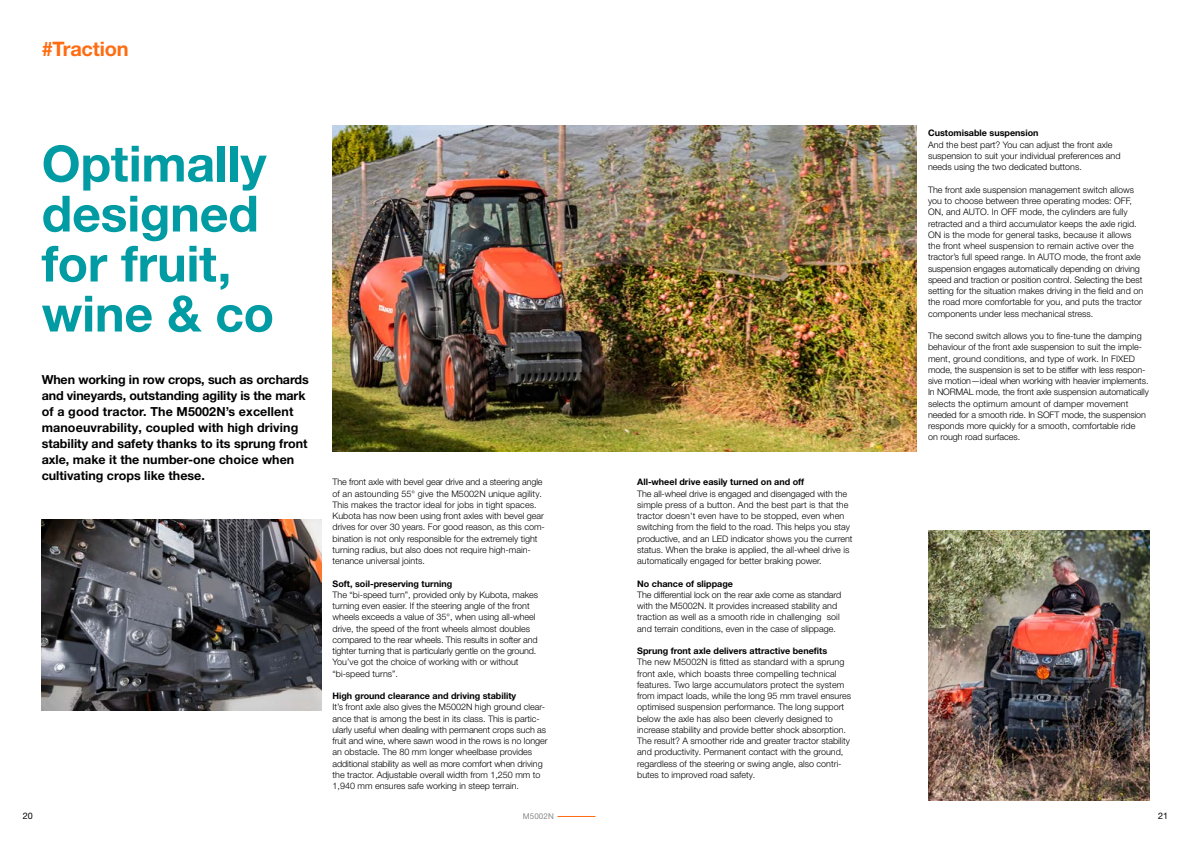
<style>
.page{position:relative;width:1191px;height:842px;background:#fff}
.page>*{position:absolute;margin:0;border:0;box-sizing:border-box;transform-origin:0 0}
.t1{font:700 50px/50px "Helvetica Neue LT Pro";letter-spacing:-.005em;color:#009ba3}
.t2{font:700 20px "Helvetica Neue LT Pro";letter-spacing:-.01em;color:#ff6c11}
.t3{font:700 12.5px/16px "Helvetica Neue LT Pro";color:#000}
.t4{font:300 9px/11.2px "Helvetica Neue LT Pro";color:#000}
.t5{font:700 9px "Helvetica Neue LT Pro";color:#000}
.t6{font:9px "Helvetica Neue LT Pro";color:#000}
.t7{font:8px "Helvetica Neue LT Pro";letter-spacing:.01em;color:#878786}
</style>
<div class="page">
<hr style="left:557px;top:816px;width:38px;height:1px;background:#ff6c11">
<img style="left:332px;top:125px;width:584px;height:326px">
<img style="left:42px;top:519px;width:279px;height:191px">
<img style="left:928px;top:530px;width:221px;height:270px">
<h2 class="t2" style="left:42px;top:36px;width:88px">#Traction</h2>
<h1 class="t1" style="left:42px;top:138px;width:234px">Optimally designed for fruit, wine &amp; co</h1>
<p class="t3" style="left:42px;top:371px;width:268px">When working in row crops, such as orchards and vineyards, outstanding agility is the mark of a good tractor. The M5002N’s excellent manoeuvrability, coupled with high driving stability and safety thanks to its sprung front axle, make it the number-one choice when cultivating crops like these.</p>
<p class="t4" style="left:332px;top:476px;width:214px">The front axle with bevel gear drive and a steering angle of an astounding 55° give the M5002N unique agility.<br>This makes the tractor ideal for jobs in tight spaces.<br>Kubota has now been using front axles with bevel gear drives for over 30 years. For good reason, as this com&shy;bination is not only responsible for the extremely tight turning radius, but also does not require high-main&shy;tenance universal joints.</p>
<p class="t5" style="left:332px;top:578px;width:121px">Soft, soil-preserving turning</p>
<p class="t4" style="left:332px;top:589px;width:207px">The “bi-speed turn”, provided only by Kubota, makes turning even easier. If the steering angle of the front wheels exceeds a value of 35°, when using all-wheel drive, the speed of the front wheels almost doubles compared to the rear wheels. This results in softer and tighter turning that is particularly gentle on the ground.<br>You’ve got the choice of working with or without “bi-speed turns”.</p>
<p class="t5" style="left:332px;top:690px;width:185px">High ground clearance and driving stability</p>
<p class="t4" style="left:332px;top:701px;width:216px">It’s front axle also gives the M5002N high ground clear&shy;ance that is among the best in its class. This is partic&shy;ularly useful when dealing with permanent crops such as fruit and wine, where sawn wood in the rows is no longer an obstacle. The 80 mm longer wheelbase provides additional stability as well as more comfort when driving the tractor. Adjustable overall width from 1,250 mm to 1,940 mm ensures safe working in steep terrain.</p>
<p class="t5" style="left:637px;top:476px;width:168px">All-wheel drive easily turned on and off</p>
<p class="t4" style="left:637px;top:487px;width:217px">The all-wheel drive is engaged and disengaged with the simple press of a button. And the best part is that the tractor doesn't even have to be stopped, even when switching from the field to the road. This helps you stay productive, and an LED indicator shows you the current status. When the brake is applied, the all-wheel drive is automatically engaged for better braking power.</p>
<p class="t5" style="left:637px;top:578px;width:97px">No chance of slippage</p>
<p class="t4" style="left:637px;top:589px;width:206px">The differential lock on the rear axle come as standard with the M5002N. It provides increased stability and traction as well as a smooth ride in challenging soil and terrain conditions, even in the case of slippage.</p>
<p class="t5" style="left:637px;top:645px;width:191px">Sprung front axle delivers attractive benefits</p>
<p class="t4" style="left:637px;top:656px;width:215px">The new M5002N is fitted as standard with a sprung front axle, which boasts three compelling technical features. Two large accumulators protect the system from impact loads, while the long 95 mm travel ensures optimised suspension performance. The long support below the axle has also been cleverly designed to increase stability and provide better shock absorption.<br>The result? A smoother ride and greater tractor stability and productivity. Permanent contact with the ground, regardless of the steering or swing angle, also contri&shy;butes to improved road safety.</p>
<p class="t5" style="left:928px;top:128px;width:112px">Customisable suspension</p>
<p class="t4" style="left:928px;top:139px;width:194px">And the best part? You can adjust the front axle suspension to suit your individual preferences and needs using the two dedicated buttons.</p>
<p class="t4" style="left:928px;top:184px;width:217px">The front axle suspension management switch allows you to choose between three operating modes: OFF, ON, and AUTO. In OFF mode, the cylinders are fully retracted and a third accumulator keeps the axle rigid.<br>ON is the mode for general tasks, because it allows the front wheel suspension to remain active over the tractor’s full speed range. In AUTO mode, the front axle suspension engages automatically depending on driving speed and traction or position control. Selecting the best setting for the situation makes driving in the field and on the road more comfortable for you, and puts the tractor components under less mechanical stress.</p>
<p class="t4" style="left:928px;top:330px;width:222px">The second switch allows you to fine-tune the damping behaviour of the front axle suspension to suit the imple&shy;ment, ground conditions, and type of work. In FIXED mode, the suspension is set to be stiffer with less respon&shy;sive motion—ideal when working with heavier implements.<br>In NORMAL mode, the front axle suspension automatically selects the optimum amount of damper movement needed for a smooth ride. In SOFT mode, the suspension responds more quickly for a smooth, comfortable ride<br>on rough road surfaces.</p>
<p class="t6" style="left:23px;top:810px;width:12px">20</p>
<p class="t7" style="left:523px;top:811px;width:32px">M5002N</p>
<p class="t6" style="left:1158px;top:810px;width:12px">21</p>
</div>
